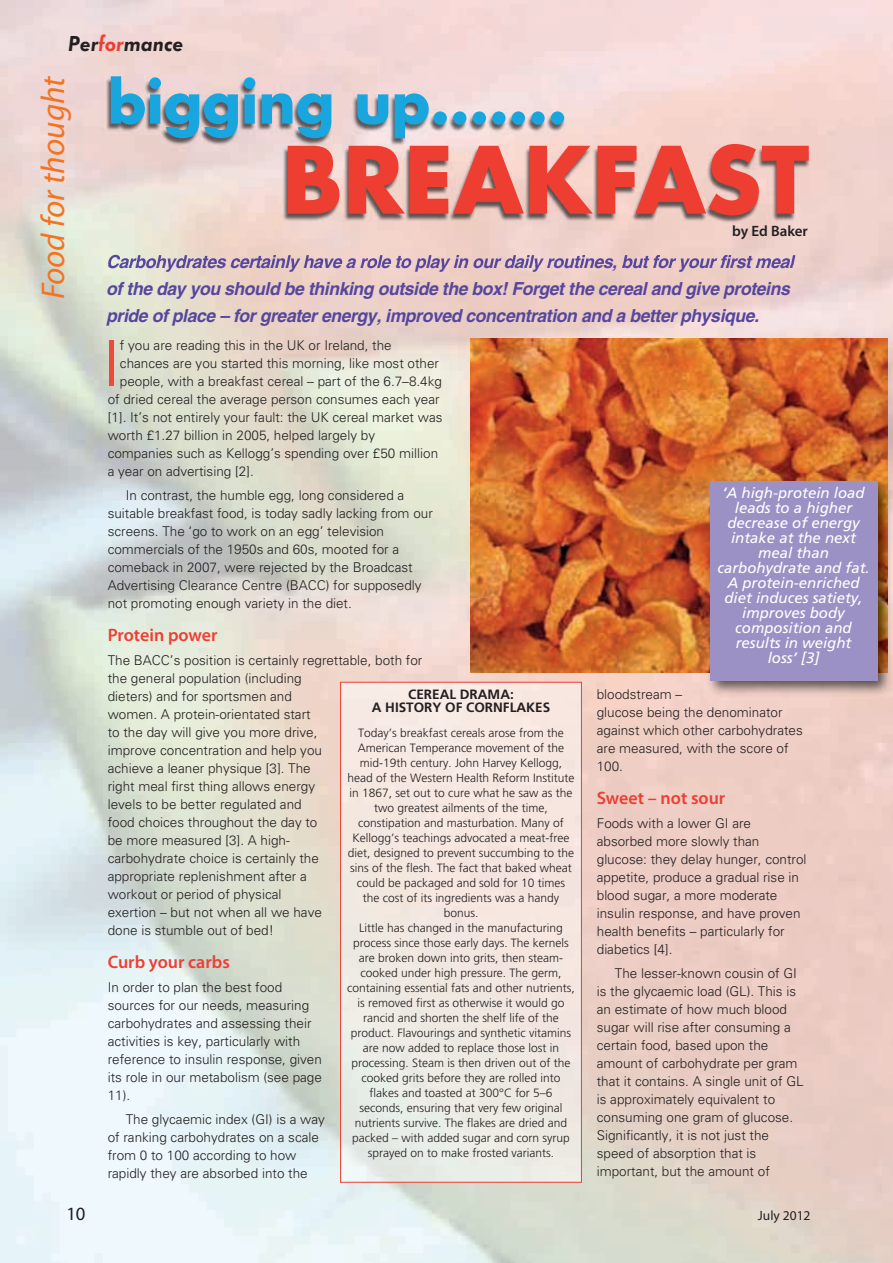
<style>
.page{position:relative;width:893px;height:1263px;background:#fff}
.page>*{position:absolute;margin:0;border:0;box-sizing:border-box;transform-origin:0 0}
.t1{font:700 90px "Futura";color:#ee3e32}
.t2{font:300 63.3px "Univers";color:#ef4a39}
.t3{font:700 57px "Futura";color:#19a5de}
.t4{font:italic 33px "Myriad Pro";color:#f47321}
.t5{font:italic 600 22.5px "Futura";color:#231f20}
.t6{font:18.75px "Myriad Pro";color:#231f20}
.t7{font:italic 700 18px/27px "Helvetica";letter-spacing:-.02em;color:#56479d}
.t8{font:600 18px "Myriad Pro";color:#ee3e32}
.t9{font:italic 15px/15px "Frutiger";color:#fff;text-align:center}
.t10{font:600 15px "Myriad Pro";color:#231f20}
.t11{font:300 13.5px/18px "Univers";color:#231f20}
.t12{font:700 13.5px/13.5px "Frutiger";color:#231f20;text-align:center}
.t13{font:13.5px "Myriad Pro";color:#231f20}
.t14{font:300 12px/15px "Frutiger";color:#231f20;text-align:center}
.s1{color:#ee3e32}
</style>
<div class="page">
<img style="left:0;top:0;width:893px;height:1263px">
<img style="left:15px;top:57px;width:878px;height:207px">
<img style="left:107px;top:255px;width:130px;height:9px">
<img style="left:471px;top:338px;width:416px;height:335px">
<img style="left:342px;top:684px;width:238px;height:496px">
<div style="left:340px;top:682px;width:242px;height:500px;border:1px solid #ee3e32"></div>
<img style="left:703px;top:474px;width:190px;height:226px">
<img style="left:703px;top:474px;width:184px;height:199px">
<div style="left:710px;top:481px;width:167px;height:199px;background:#9c91c5"></div>
<h3 class="t5" style="left:68px;top:34px;width:117px">Per<span class="s1">for</span>mance</h3>
<h3 class="t4" style="left:41px;top:299px;width:225px;rotate:-90deg">Food for thought</h3>
<h3 class="t3" style="left:108px;top:76px;width:461px">bigging up.......</h3>
<h1 class="t1" style="left:282px;top:139px;width:529px">BREAKFAST</h1>
<p class="t10" style="left:732px;top:226px;width:77px">by Ed Baker</p>
<p class="t7" style="left:106px;top:250px;width:692px">Carbohydrates certainly have a role to play in ourdaily routines,butforyourfirstmeal ofthe day you should be thinking outside the box!Forgetthe cerealand give proteins pride ofplace – forgreaterenergy,improved concentration and a betterphysique.</p>
<h2 class="t2" style="left:102px;top:340px;width:19px">I</h2>
<p class="t11" style="left:120px;top:337px;width:273px">f you are reading this in the UK or Ireland, the</p>
<p class="t11" style="left:120px;top:355px;width:321px">chances are you started this morning, like most other</p>
<p class="t11" style="left:120px;top:373px;width:324px">people, with a breakfast cereal – part of the 6.7–8.4kg</p>
<p class="t11" style="left:108px;top:391px;width:333px">of dried cereal the average person consumes each year</p>
<p class="t11" style="left:108px;top:409px;width:336px">[1]. It’s not entirely your fault: the UK cereal market was</p>
<p class="t11" style="left:108px;top:427px;width:269px">worth £1.27 billion in 2005, helped largely by</p>
<p class="t11" style="left:108px;top:445px;width:332px">companies such as Kellogg’s spending over £50 million</p>
<p class="t11" style="left:108px;top:463px;width:148px">a year on advertising [2].</p>
<p class="t11" style="left:108px;top:487px;width:327px;text-indent:18px">In contrast, the humble egg, long considered a suitable breakfast food, is today sadly lacking from our screens. The ‘go to work on an egg’ television commercials of the 1950s and 60s, mooted for a comeback in 2007, were rejected by the Broadcast Advertising Clearance Centre (BACC) for supposedly not promoting enough variety in the diet.</p>
<h3 class="t8" style="left:108px;top:628px;width:111px">Protein power</h3>
<p class="t11" style="left:108px;top:652px;width:316px">The BACC’s position is certainly regrettable, both for the general population (including<br>dieters) and for sportsmen and<br>women. A protein-orientated start<br>to the day will give you more drive,<br>improve concentration and help you<br>achieve a leaner physique [3]. The<br>right meal first thing allows energy<br>levels to be better regulated and<br>food choices throughout the day to<br>be more measured [3]. A high-<br>carbohydrate choice is certainly the<br>appropriate replenishment after a<br>workout or period of physical<br>exertion – but not when all we have<br>done is stumble out of bed!</p>
<h3 class="t8" style="left:108px;top:955px;width:124px">Curb your carbs</h3>
<p class="t11" style="left:108px;top:979px;width:216px">In order to plan the best food sources for our needs, measuring carbohydrates and assessing their activities is key, particularly with reference to insulin response, given its role in our metabolism (see page<br>11).</p>
<p class="t11" style="left:108px;top:1111px;width:219px;text-indent:18px">The glycaemic index (GI) is a way of ranking carbohydrates on a scale from 0 to 100 according to how rapidly they are absorbed into the</p>
<p class="t12" style="left:372px;top:688px;width:180px">CEREAL DRAMA:<br>A HISTORY OF CORNFLAKES</p>
<p class="t14" style="left:347px;top:726px;width:229px">Today’s breakfast cereals arose from the American Temperance movement of the mid-19th century. John Harvey Kellogg, head of the Western Health Reform Institute in 1867, set out to cure what he saw as the two greatest ailments of the time, constipation and masturbation. Many of Kellogg’s teachings advocated a meat-free diet, designed to prevent succumbing to the sins of the flesh. The fact that baked wheat could be packaged and sold for 10 times the cost of its ingredients was a handy bonus.<br>Little has changed in the manufacturing process since those early days. The kernels are broken down into grits, then steam&shy;cooked under high pressure. The germ, containing essential fats and other nutrients, is removed first as otherwise it would go rancid and shorten the shelf life of the product. Flavourings and synthetic vitamins are now added to replace those lost in processing. Steam is then driven out of the cooked grits before they are rolled into flakes and toasted at 300°C for 5–6 seconds, ensuring that very few original nutrients survive. The flakes are dried and packed – with added sugar and corn syrup sprayed on to make frosted variants.</p>
<p class="t9" style="left:717px;top:486px;width:154px">‘A high-protein load leads to a higher decrease of energy intake at the next meal than carbohydrate and fat.<br>A protein-enriched diet induces satiety, improves body composition and results in weight<br>loss’ [3]</p>
<p class="t11" style="left:597px;top:686px;width:207px">bloodstream –<br>glucose being the denominator against which other carbohydrates are measured, with the score of<br>100.</p>
<h3 class="t8" style="left:597px;top:791px;width:130px">Sweet – not sour</h3>
<p class="t11" style="left:597px;top:815px;width:211px">Foods with a lower GI are absorbed more slowly than glucose: they delay hunger, control appetite, produce a gradual rise in blood sugar, a more moderate insulin response, and have proven health benefits – particularly for diabetics [4].</p>
<p class="t11" style="left:597px;top:965px;width:208px;text-indent:18px">The lesser-known cousin of GI is the glycaemic load (GL). This is an estimate of how much blood sugar will rise after consuming a certain food, based upon the amount of carbohydrate per gram that it contains. A single unit of GL is approximately equivalent to consuming one gram of glucose.<br>Significantly, it is not just the speed of absorption that is important, but the amount of</p>
<h3 class="t6" style="left:66px;top:1203px;width:21px">10</h3>
<p class="t13" style="left:758px;top:1208px;width:54px">July 2012</p>
</div>
